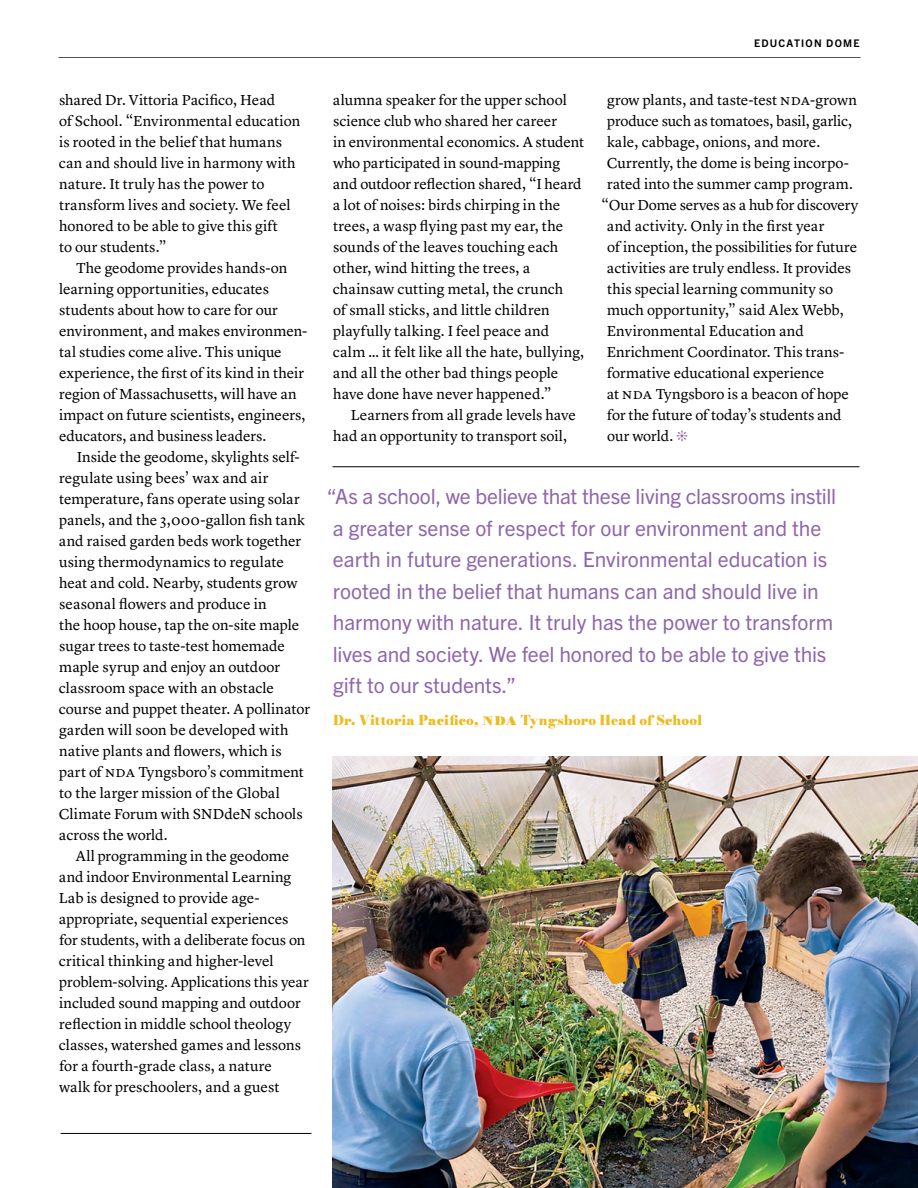
<style>
.page{position:relative;width:918px;height:1188px;background:#fff}
.page>*{position:absolute;margin:0;border:0;box-sizing:border-box;transform-origin:0 0}
.Pull_Quote_Trade_Got{font:21px/31.5px "Trade Gothic Next LT Pro";letter-spacing:-.005em;color:#8e67ac}
.Body_Text{font:15px/21px "Lyon Text";letter-spacing:.005em;color:#000}
.Body_text_with_inden{font:15px/21px "Lyon Text";letter-spacing:.005em;color:#000}
.Pull_Quote_Trade_Got-2{font:900 13.5px "Bodoni Moda 9 pt";letter-spacing:.005em;color:#efba1c}
.t1{font:700 10.5px "Trade Gothic Next LT Pro";letter-spacing:.115em;color:#000}
.s1{color:#8e67ac}
.s2{font-size:16.5px}
</style>
<div class="page">
<hr style="left:58px;top:57px;width:803px;height:1px;background:#000">
<hr style="left:61px;top:1133px;width:250px;height:1px;background:#000">
<img style="left:332px;top:756px;width:586px;height:432px">
<hr style="left:333px;top:466px;width:526px;height:1px;background:#000">
<p class="Body_Text" style="left:59px;top:88px;width:243px">shared Dr. Vittoria Pacifico, Head<br>of School. “Environmental education is rooted in the belief that humans can and should live in harmony with nature. It truly has the power to transform lives and society. We feel honored to be able to give this gift<br>to our students.”</p>
<p class="Body_Text" style="left:59px;top:256px;width:249px;text-indent:17px">The geodome provides hands-on learning opportunities, educates students about how to care for our environment, and makes environmen&shy;tal studies come alive. This unique experience, the first of its kind in their region of Massachusetts, will have an impact on future scientists, engineers, educators, and business leaders.</p>
<p class="Body_text_with_inden" style="left:59px;top:445px;width:253px;text-indent:18px">Inside the geodome, skylights self&shy;regulate using bees’ wax and air temperature, fans operate using solar panels, and the 3,000-gallon fish tank and raised garden beds work together using thermodynamics to regulate heat and cold. Nearby, students grow seasonal flowers and produce in<br>the hoop house, tap the on-site maple sugar trees to taste-test homemade maple syrup and enjoy an outdoor classroom space with an obstacle course and puppet theater. A pollinator garden will soon be developed with native plants and flowers, which is part of nda Tyngsboro’s commitment to the larger mission of the Global Climate Forum with SNDdeN schools across the world.</p>
<p class="Body_Text" style="left:59px;top:844px;width:252px;text-indent:17px">All programming in the geodome and indoor Environmental Learning Lab is designed to provide age&shy;appropriate, sequential experiences for students, with a deliberate focus on critical thinking and higher-level problem-solving. Applications this year included sound mapping and outdoor reflection in middle school theology classes, watershed games and lessons for a fourth-grade class, a nature<br>walk for preschoolers, and a guest</p>
<p class="Body_Text" style="left:333px;top:88px;width:253px">alumna speaker for the upper school science club who shared her career<br>in environmental economics. A student who participated in sound-mapping and outdoor reflection shared, “I heard a lot of noises: birds chirping in the trees, a wasp flying past my ear, the sounds of the leaves touching each other, wind hitting the trees, a chainsaw cutting metal, the crunch<br>of small sticks, and little children playfully talking. I feel peace and calm … it felt like all the hate, bullying, and all the other bad things people have done have never happened.”</p>
<p class="Body_Text" style="left:333px;top:403px;width:244px;text-indent:18px">Learners from all grade levels have had an opportunity to transport soil,</p>
<p class="t1" style="left:754px;top:36px;width:107px">EDUCATION DOME</p>
<p class="Body_Text" style="left:607px;top:88px;width:251px">grow plants, and taste-test nda-grown</p>
<p class="Body_Text" style="left:607px;top:109px;width:246px">produce such as tomatoes, basil, garlic,</p>
<p class="Body_Text" style="left:607px;top:130px;width:215px">kale, cabbage, onions, and more.</p>
<p class="Body_Text" style="left:607px;top:151px;width:243px">Currently, the dome is being incorpo-</p>
<p class="Body_Text" style="left:607px;top:172px;width:247px">rated into the summer camp program.</p>
<p class="Body_Text" style="left:602px;top:193px;width:258px">“Our Dome serves as a hub for discovery</p>
<p class="Body_Text" style="left:607px;top:214px;width:219px">and activity. Only in the first year</p>
<p class="Body_Text" style="left:607px;top:235px;width:252px">of inception, the possibilities for future</p>
<p class="Body_Text" style="left:607px;top:256px;width:246px">activities are truly endless. It provides</p>
<p class="Body_Text" style="left:607px;top:277px;width:228px">this special learning community so</p>
<p class="Body_Text" style="left:607px;top:298px;width:238px">much opportunity,” said Alex Webb,</p>
<p class="Body_Text" style="left:607px;top:319px;width:199px">Environmental Education and</p>
<p class="Body_Text" style="left:607px;top:340px;width:238px">Enrichment Coordinator. This trans-</p>
<p class="Body_Text" style="left:607px;top:361px;width:218px">formative educational experience</p>
<p class="Body_Text" style="left:607px;top:382px;width:244px">at nda Tyngsboro is a beacon of hope</p>
<p class="Body_Text" style="left:607px;top:403px;width:236px">for the future of today’s students and</p>
<p class="Body_Text" style="left:607px;top:424px;width:82px">our world. <span class="s1">❊</span></p>
<p class="Pull_Quote_Trade_Got" style="left:327px;top:479px;width:511px">“As a school, we believe that these living classrooms instill a greater sense of respect for our environment and the earth in future generations. Environmental education is rooted in the belief that humans can and should live in harmony with nature. It truly has the power to transform lives and society. We feel honored to be able to give this gift to our students.”</p>
<p class="Pull_Quote_Trade_Got-2" style="left:333px;top:710px;width:371px">Dr. Vittoria Pacifico, <span class="s2">nda</span> Tyngsboro Head of School</p>
</div>
